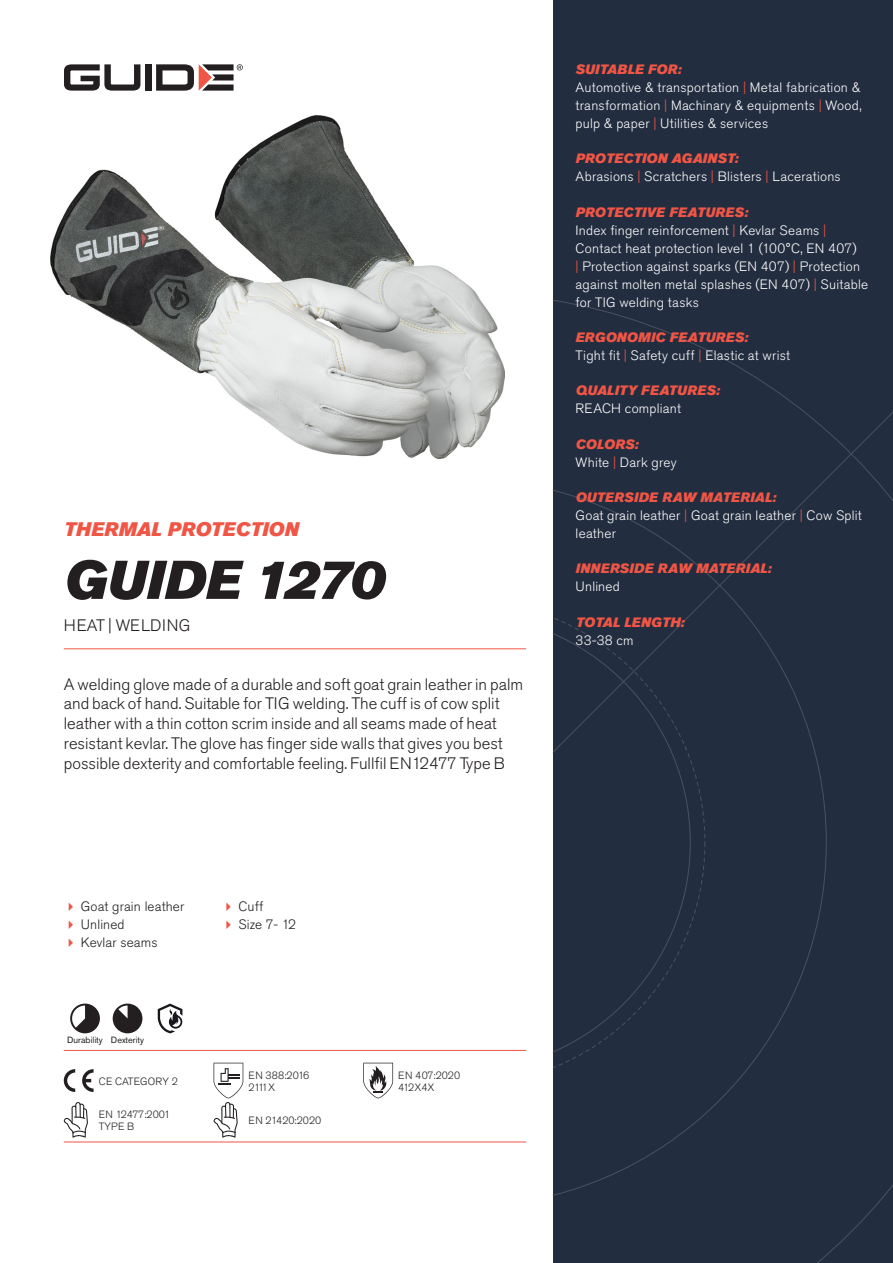
<style>
.page{position:relative;width:893px;height:1263px;background:#fff}
.page>*{position:absolute;margin:0;border:0;box-sizing:border-box;transform-origin:0 0}
.Rubrik{font:italic 54px "Akzidenz Grotesk Pro Super";color:#231f20}
.Överrubrik{font:italic 19.5px "Akzidenz Grotesk Pro Super";color:#f05545}
.Ingress{font:300 16.5px/19.8px "Akzidenz Grotesk Pro";color:#231f20}
.Product_-_AltSegment{font:300 16.5px "Akzidenz Grotesk Pro";letter-spacing:.03em;color:#231f20}
.Produkt_-_Brödtext{font:300 13.5px/18px "Akzidenz Grotesk Pro";letter-spacing:.02em;color:#fff}
.Produkt_-_Namn{font:italic 13.5px "Akzidenz Grotesk Pro Super";letter-spacing:.015em;color:#f05545}
.t1{font:300 13.5px "Akzidenz Grotesk Pro";letter-spacing:.01em;color:#231f20}
.t2{font:300 10.5px "Akzidenz Grotesk Pro";color:#231f20}
.t3{font:300 10.5px "Akzidenz Grotesk Pro";letter-spacing:-.02em;color:#231f20}
.Produkt_-_Egenskaper{font:9px "Akzidenz Grotesk Pro";color:#231f20}
.s1{color:#f05545}
</style>
<div class="page">
<div style="left:145px;top:64px;width:7px;height:27px;background:#231f20"></div>
<svg style="left:156px;top:64px;width:87px;height:27px"></svg>
<svg style="left:64px;top:64px;width:76px;height:27px"></svg>
<div style="left:553px;top:0;width:340px;height:1263px;background:#222d3f"></div>
<svg style="left:553px;top:300px;width:340px;height:963px"></svg>
<hr style="left:64px;top:1050px;width:462px;height:1px;background:#f05545">
<hr style="left:64px;top:1142px;width:462px;height:1px;background:#f05545">
<svg style="left:70px;top:1003px;width:30px;height:30px"></svg>
<svg style="left:113px;top:1003px;width:29px;height:30px"></svg>
<svg style="left:158px;top:1003px;width:24px;height:30px"></svg>
<svg style="left:64px;top:1069px;width:11px;height:23px"></svg>
<svg style="left:82px;top:1069px;width:12px;height:23px"></svg>
<svg style="left:363px;top:1063px;width:30px;height:35px"></svg>
<svg style="left:64px;top:1102px;width:24px;height:36px"></svg>
<svg style="left:214px;top:1063px;width:29px;height:75px"></svg>
<img style="left:51px;top:116px;width:453px;height:342px">
<hr style="left:64px;top:648px;width:462px;height:1px;background:#f05545">
<p class="Överrubrik" style="left:64px;top:517px;width:236px">THERMAL PROTECTION</p>
<p class="Rubrik" style="left:64px;top:545px;width:322px">GUIDE 1270</p>
<p class="Product_-_AltSegment" style="left:64px;top:615px;width:128px">HEAT | WELDING</p>
<p class="Ingress" style="left:64px;top:674px;width:461px">A welding glove made of a durable and soft goat grain leather in palm and back of hand. Suitable for TIG welding. The cuff is of cow split leather with a thin cotton scrim inside and all seams made of heat resistant kevlar. The glove has finger side walls that gives you best possible dexterity and comfortable feeling. Fullfil EN12477 Type B</p>
<p class="t1" style="left:81px;top:898px;width:105px">Goat grain leather</p>
<p class="t1" style="left:81px;top:916px;width:45px">Unlined</p>
<p class="t1" style="left:81px;top:934px;width:78px">Kevlar seams</p>
<p class="Produkt_-_Egenskaper" style="left:67px;top:1034px;width:37px">Durability</p>
<p class="Produkt_-_Egenskaper" style="left:111px;top:1034px;width:35px">Dexterity</p>
<p class="t2" style="left:99px;top:1074px;width:81px">CE CATEGORY 2</p>
<p class="t3" style="left:99px;top:1107px;width:73px">EN 12477:2001</p>
<p class="t2" style="left:99px;top:1119px;width:37px">TYPE B</p>
<p class="t1" style="left:238px;top:898px;width:26px">Cuff</p>
<p class="t1" style="left:238px;top:916px;width:59px">Size 7- 12</p>
<p class="t2" style="left:248px;top:1068px;width:62px">EN 388:2016</p>
<p class="t2" style="left:248px;top:1080px;width:28px">2111X</p>
<p class="t2" style="left:248px;top:1113px;width:74px">EN 21420:2020</p>
<p class="t2" style="left:398px;top:1068px;width:63px">EN 407:2020</p>
<p class="t2" style="left:398px;top:1080px;width:38px">412X4X</p>
<p class="Produkt_-_Namn" style="left:576px;top:60px;width:107px">SUITABLE FOR:</p>
<p class="Produkt_-_Brödtext" style="left:576px;top:78px;width:288px;text-align:justify">Automotive &amp; transportation <span class="s1">|</span> Metal fabrication &amp; transformation <span class="s1">|</span> Machinary &amp; equipments <span class="s1">|</span> Wood, pulp &amp; paper <span class="s1">|</span> Utilities &amp; services</p>
<p class="Produkt_-_Namn" style="left:576px;top:150px;width:164px">PROTECTION AGAINST:</p>
<p class="Produkt_-_Brödtext" style="left:576px;top:168px;width:267px">Abrasions <span class="s1">|</span> Scratchers <span class="s1">|</span> Blisters <span class="s1">|</span> Lacerations</p>
<p class="Produkt_-_Namn" style="left:576px;top:203px;width:174px">PROTECTIVE FEATURES:</p>
<p class="Produkt_-_Brödtext" style="left:576px;top:221px;width:294px">Index finger reinforcement <span class="s1">|</span> Kevlar Seams <span class="s1">| </span>Contact heat protection level 1 (100°C, EN 407)<br><span class="s1">|</span> Protection against sparks (EN 407) <span class="s1">|</span> Protection against molten metal splashes (EN 407) <span class="s1">|</span> Suitable for TIG welding tasks</p>
<p class="Produkt_-_Namn" style="left:576px;top:328px;width:174px">ERGONOMIC FEATURES:</p>
<p class="Produkt_-_Brödtext" style="left:576px;top:346px;width:216px">Tight fit <span class="s1">|</span> Safety cuff <span class="s1">|</span> Elastic at wrist</p>
<p class="Produkt_-_Namn" style="left:576px;top:382px;width:146px">QUALITY FEATURES:</p>
<p class="Produkt_-_Brödtext" style="left:576px;top:400px;width:107px">REACH compliant</p>
<p class="Produkt_-_Namn" style="left:576px;top:435px;width:64px">COLORS:</p>
<p class="Produkt_-_Brödtext" style="left:576px;top:453px;width:102px">White <span class="s1">|</span> Dark grey</p>
<p class="Produkt_-_Namn" style="left:576px;top:488px;width:202px">OUTERSIDE RAW MATERIAL:</p>
<p class="Produkt_-_Brödtext" style="left:576px;top:506px;width:288px">Goat grain leather <span class="s1">|</span> Goat grain leather <span class="s1">|</span> Cow Split leather</p>
<p class="Produkt_-_Namn" style="left:576px;top:560px;width:197px">INNERSIDE RAW MATERIAL:</p>
<p class="Produkt_-_Brödtext" style="left:576px;top:578px;width:46px">Unlined</p>
<p class="Produkt_-_Namn" style="left:576px;top:613px;width:110px">TOTAL LENGTH:</p>
<p class="Produkt_-_Brödtext" style="left:576px;top:631px;width:60px">33-38 cm</p>
</div>
